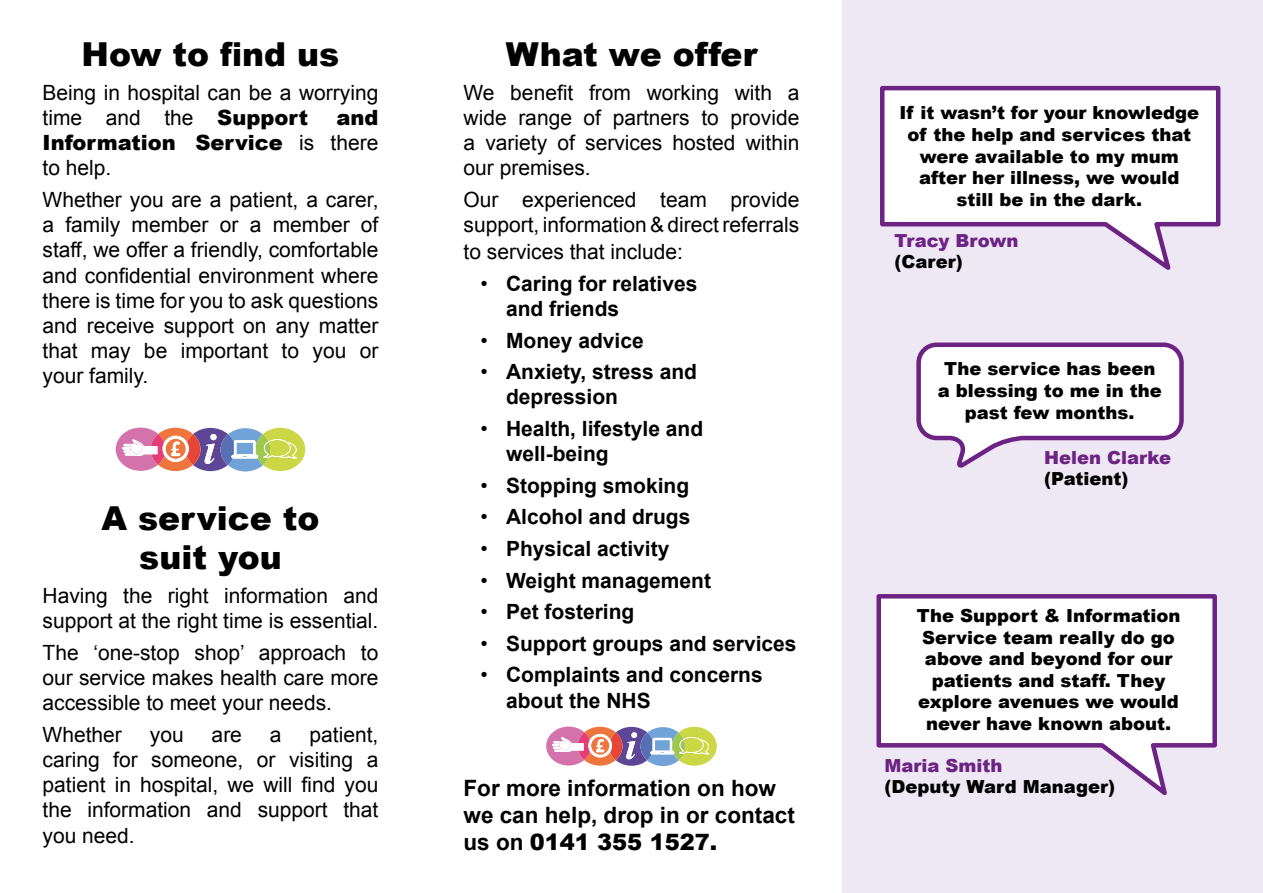
<style>
.page{position:relative;width:1263px;height:893px;background:#fff}
.page>*{position:absolute;margin:0;border:0;box-sizing:border-box;transform-origin:0 0}
.t1{font:900 33px/39.6px "Arial";color:#000;text-align:center}
.t2{font:700 22.5px/27px "Arial";color:#000}
.t3{font:21px/25.2px "Arial";color:#000;text-align:justify}
.t4{font:700 21px/25.2px "Arial";color:#000}
.t5{font:900 21px/25.2px "Arial";color:#000;text-align:justify}
.t6{font:900 18px/21.6px "Arial";color:#000;text-align:center}
.t7{font:900 18px "Arial";color:#6c2383}
.s1{font-weight:900}
.s2{font-weight:400}
</style>
<div class="page">
<div style="left:842px;top:0;width:421px;height:893px;background:#eee8f5"></div>
<svg style="left:880px;top:85px;width:341px;height:185px"></svg>
<svg style="left:876px;top:594px;width:341px;height:202px"></svg>
<svg style="left:916px;top:342px;width:268px;height:126px"></svg>
<svg style="left:116px;top:428px;width:189px;height:43px"></svg>
<svg style="left:546px;top:727px;width:171px;height:39px"></svg>
<h1 class="t1" style="left:82px;top:34px;width:259px">How to find us</h1>
<p class="t3" style="left:43px;top:80px;width:337px">Being in hospital can be a worrying time and the <span class="s1">Support</span></p>
<p class="t5" style="left:43px;top:104px;width:337px;text-indent:294px">and Information Service <span class="s2">is there to help.</span></p>
<p class="t3" style="left:43px;top:187px;width:337px">Whether you are a patient, a carer, a family member or a member of staff, we offer a friendly, comfortable and confidential environment where there is time for you to ask questions and receive support on any matter that may be important to you or your family.</p>
<h1 class="t1" style="left:101px;top:497px;width:220px">A service to suit you</h1>
<p class="t3" style="left:43px;top:583px;width:337px">Having the right information and support at the right time is essential.</p>
<p class="t3" style="left:43px;top:640px;width:337px">The ‘one-stop shop’ approach to our service makes health care more accessible to meet your needs.</p>
<p class="t3" style="left:43px;top:722px;width:81px">Whether</p>
<p class="t3" style="left:150px;top:722px;width:35px">you</p>
<p class="t3" style="left:212px;top:722px;width:32px">are</p>
<p class="t3" style="left:270px;top:722px;width:13px">a</p>
<p class="t3" style="left:43px;top:722px;width:337px;text-indent:267px">patient, caring for someone, or visiting a patient in hospital, we will find you the information and support that you need.</p>
<h1 class="t1" style="left:506px;top:34px;width:253px">What we offer</h1>
<p class="t3" style="left:463px;top:80px;width:337px">We benefit from working with a wide range of partners to provide a variety of services hosted within our premises.</p>
<p class="t3" style="left:463px;top:187px;width:337px;line-height:26.1px">Our experienced team provide support, information &amp; direct referrals to services that include:</p>
<p class="t4" style="left:506px;top:271px;width:193px;text-indent:-26px"><span class="s2">•</span> Caring for relatives and friends</p>
<p class="t4" style="left:480px;top:328px;width:165px"><span class="s2">•</span> Money advice</p>
<p class="t4" style="left:506px;top:360px;width:193px;text-indent:-26px"><span class="s2">•</span> Anxiety, stress and depression</p>
<p class="t4" style="left:506px;top:417px;width:199px;text-indent:-26px"><span class="s2">•</span> Health, lifestyle and well-being</p>
<p class="t4" style="left:480px;top:473px;width:210px"><span class="s2">•</span> Stopping smoking</p>
<p class="t4" style="left:480px;top:505px;width:211px"><span class="s2">•</span> Alcohol and drugs</p>
<p class="t4" style="left:480px;top:537px;width:190px"><span class="s2">•</span> Physical activity</p>
<p class="t4" style="left:480px;top:568px;width:232px"><span class="s2">•</span> Weight management</p>
<p class="t4" style="left:480px;top:600px;width:155px"><span class="s2">•</span> Pet fostering</p>
<p class="t4" style="left:480px;top:631px;width:318px"><span class="s2">•</span> Support groups and services</p>
<p class="t4" style="left:506px;top:663px;width:258px;text-indent:-26px"><span class="s2">•</span> Complaints and concerns about the NHS</p>
<p class="t2" style="left:463px;top:776px;width:333px">For more information on how we can help, drop in or contact us on <span class="s1">0141 355 1527.</span></p>
<p class="t6" style="left:899px;top:102px;width:301px">If it wasn’t for your knowledge of the help and services that were available to my mum after her illness, we would still be in the dark.</p>
<p class="t7" style="left:894px;top:227px;width:126px">Tracy Brown</p>
<p class="t6" style="left:894px;top:251px;width:70px">(Carer)</p>
<p class="t6" style="left:938px;top:358px;width:225px">The service has been a blessing to me in the past few months.</p>
<p class="t7" style="left:1044px;top:444px;width:128px">Helen Clarke</p>
<p class="t6" style="left:1044px;top:468px;width:86px">(Patient)</p>
<p class="t6" style="left:917px;top:604px;width:265px">The Support &amp; Information<br>Service team really do go above and beyond for our patients and staff. They explore avenues we would never have known about.</p>
<p class="t7" style="left:884px;top:752px;width:119px">Maria Smith</p>
<p class="t6" style="left:884px;top:775px;width:232px">(Deputy Ward Manager)</p>
</div>
